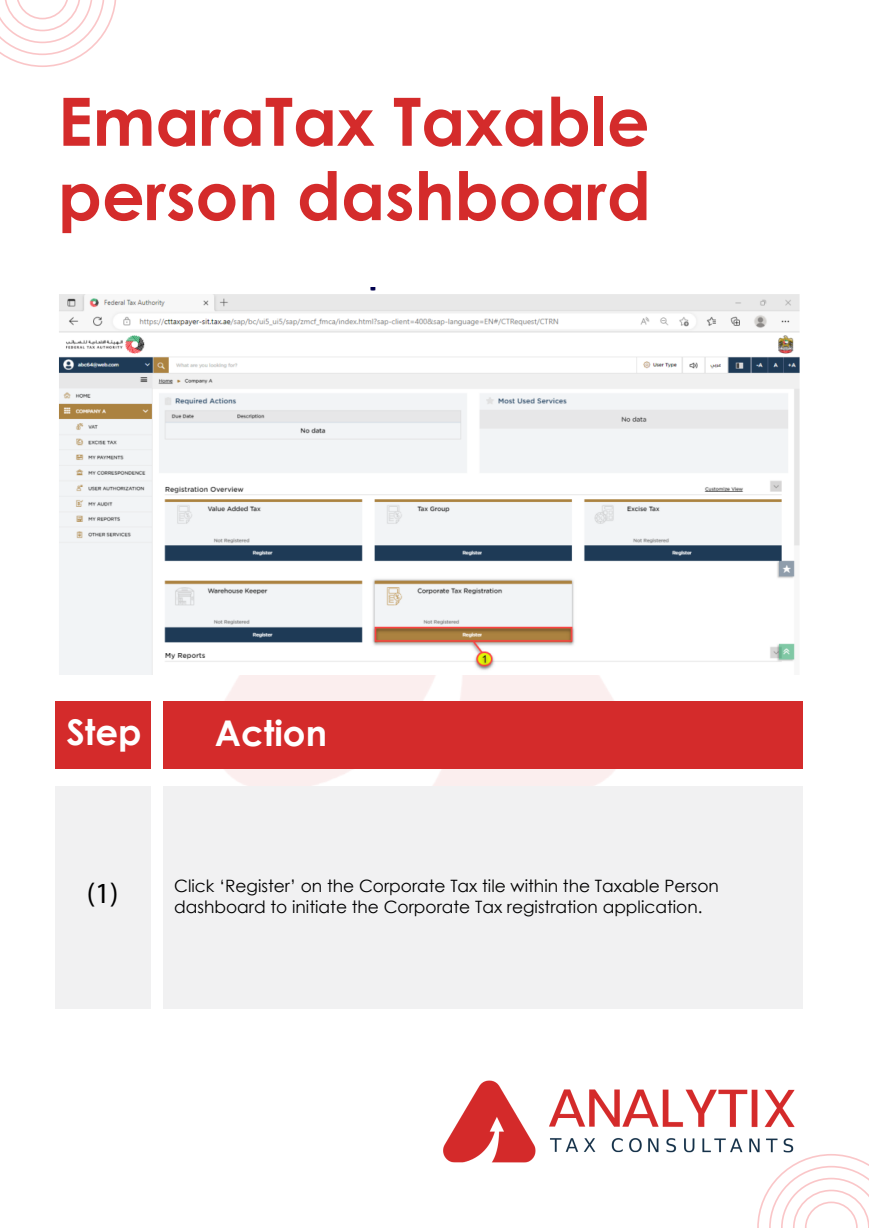
<style>
.page{position:relative;width:869px;height:1228px;background:#fff}
.page>*{position:absolute;margin:0;border:0;box-sizing:border-box;transform-origin:0 0}
.t1{font:700 66.85px/74.5px "Century Gothic";color:#d42b2b}
.t2{font:700 35.35px "Century Gothic";color:#fff}
.t3{font:29.4px "Myriad Pro";color:#000}
.t4{font:17.15px/20.3px "Century Gothic";color:#000}
</style>
<div class="page">
<img style="left:171px;top:675px;width:493px;height:112px">
<div style="left:163px;top:787px;width:639px;height:222px;background:#f1f1f2"></div>
<div style="left:55px;top:787px;width:96px;height:222px;background:#f1f1f2"></div>
<div style="left:163px;top:701px;width:639px;height:67px;background:#d42b2b"></div>
<div style="left:55px;top:701px;width:96px;height:67px;background:#d42b2b"></div>
<img style="left:59px;top:287px;width:740px;height:387px">
<svg style="left:757px;top:1154px;width:111px;height:74px"></svg>
<svg style="left:0;top:0;width:116px;height:67px"></svg>
<img style="left:443px;top:1080px;width:362px;height:99px">
<h1 class="t1" style="left:58px;top:81px;width:594px">EmaraTax Taxable person dashboard</h1>
<h2 class="t2" style="left:66px;top:705px;width:77px">Step</h2>
<h2 class="t2" style="left:215px;top:706px;width:114px">Action</h2>
<h3 class="t3" style="left:87px;top:875px;width:33px">(1)</h3>
<p class="t4" style="left:174px;top:876px;width:546px">Click ‘Register’ on the Corporate Tax tile within the Taxable Person dashboard to initiate the Corporate Tax registration application.</p>
</div>
